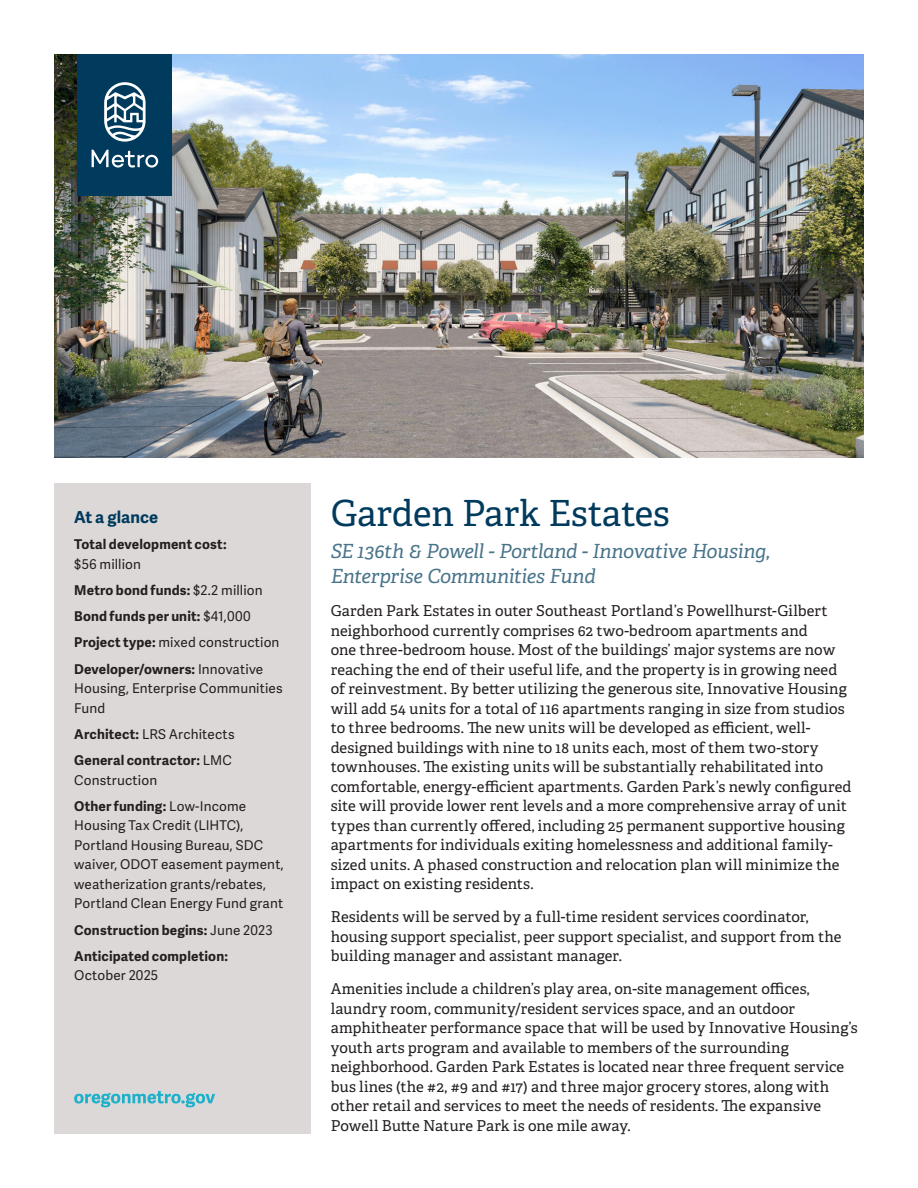
<style>
.page{position:relative;width:918px;height:1188px;background:#fff}
.page>*{position:absolute;margin:0;border:0;box-sizing:border-box;transform-origin:0 0}
.Title_24{font:36px "Adelle";color:#003a5d}
.Introduction_Quote{font:italic 19.5px/25.5px "Adelle";letter-spacing:-.015em;color:#49748a}
.Heading_-_Callout_blue{font:700 16.5px "Adelle Sans";letter-spacing:.005em;color:#003a5d}
.Body_text_-_A{font:15px/19.5px "Adelle";letter-spacing:.005em;color:#231f20}
.Body_text_-_B_Sans{font:13.5px/19.5px "Adelle Sans";letter-spacing:.01em;color:#231f20}
.Body_text_-_B_Sans-2{font:700 13.5px/19.5px "Adelle Sans";letter-spacing:.015em;color:#231f20}
.s1{font-weight:400}
.s2{font-weight:700}
</style>
<div class="page">
<div style="left:54px;top:483px;width:256px;height:651px;background:#dcd8d7"></div>
<img style="left:54px;top:54px;width:809px;height:404px">
<div style="left:78px;top:54px;width:94px;height:142px;background:#003a5d"></div>
<svg style="left:92px;top:150px;width:66px;height:18px"></svg>
<svg style="left:104px;top:82px;width:42px;height:60px"></svg>
<svg style="left:74px;top:1091px;width:141px;height:16px"></svg>
<p class="Heading_-_Callout_blue" style="left:74px;top:505px;width:85px">At a glance</p>
<p class="Body_text_-_B_Sans-2" style="left:74px;top:534px;width:154px">Total development cost: <span class="s1">$56 million</span></p>
<p class="Body_text_-_B_Sans-2" style="left:74px;top:580px;width:190px">Metro bond funds: <span class="s1">$2.2 million</span></p>
<p class="Body_text_-_B_Sans-2" style="left:74px;top:606px;width:178px">Bond funds per unit: <span class="s1">$41,000</span></p>
<p class="Body_text_-_B_Sans" style="left:74px;top:632px;width:207px"><span class="s2">Project type:</span> mixed construction</p>
<p class="Body_text_-_B_Sans" style="left:74px;top:659px;width:210px"><span class="s2">Developer/owners:</span> Innovative<br>Housing, Enterprise Communities<br>Fund</p>
<p class="Body_text_-_B_Sans" style="left:74px;top:724px;width:162px"><span class="s2">Architect:</span> LRS Architects</p>
<p class="Body_text_-_B_Sans-2" style="left:74px;top:750px;width:159px">General contractor: <span class="s1">LMC<br>Construction</span></p>
<p class="Body_text_-_B_Sans" style="left:74px;top:796px;width:211px"><span class="s2">Other funding:</span> Low-Income<br>Housing Tax Credit (LIHTC),<br>Portland Housing Bureau, SDC waiver, ODOT easement payment, weatherization grants/rebates,<br>Portland Clean Energy Fund grant</p>
<p class="Body_text_-_B_Sans-2" style="left:74px;top:920px;width:200px">Construction begins: <span class="s1">June 2023</span></p>
<p class="Body_text_-_B_Sans-2" style="left:74px;top:946px;width:155px">Anticipated completion:<br><span class="s1">October 2025</span></p>
<p class="Title_24" style="left:331px;top:491px;width:340px">Garden Park Estates</p>
<p class="Introduction_Quote" style="left:331px;top:539px;width:441px">SE 136th &amp; Powell - Portland - Innovative Housing,<br>Enterprise Communities Fund</p>
<p class="Body_text_-_A" style="left:331px;top:602px;width:522px">Garden Park Estates in outer Southeast Portland’s Powellhurst-Gilbert neighborhood currently comprises 62 two-bedroom apartments and<br>one three-bedroom house. Most of the buildings’ major systems are now reaching the end of their useful life, and the property is in growing need of reinvestment. By better utilizing the generous site, Innovative Housing will add 54 units for a total of 116 apartments ranging in size from studios to three bedrooms. The new units will be developed as efficient, well&shy;designed buildings with nine to 18 units each, most of them two-story townhouses. The existing units will be substantially rehabilitated into comfortable, energy-efficient apartments. Garden Park’s newly configured site will provide lower rent levels and a more comprehensive array of unit types than currently offered, including 25 permanent supportive housing apartments for individuals exiting homelessness and additional family&shy;sized units. A phased construction and relocation plan will minimize the impact on existing residents.</p>
<p class="Body_text_-_A" style="left:331px;top:908px;width:512px">Residents will be served by a full-time resident services coordinator, housing support specialist, peer support specialist, and support from the building manager and assistant manager.</p>
<p class="Body_text_-_A" style="left:331px;top:980px;width:529px">Amenities include a children’s play area, on-site management offices, laundry room, community/resident services space, and an outdoor amphitheater performance space that will be used by Innovative Housing’s youth arts program and available to members of the surrounding neighborhood. Garden Park Estates is located near three frequent service bus lines (the #2, #9 and #17) and three major grocery stores, along with other retail and services to meet the needs of residents. The expansive Powell Butte Nature Park is one mile away.</p>
</div>
